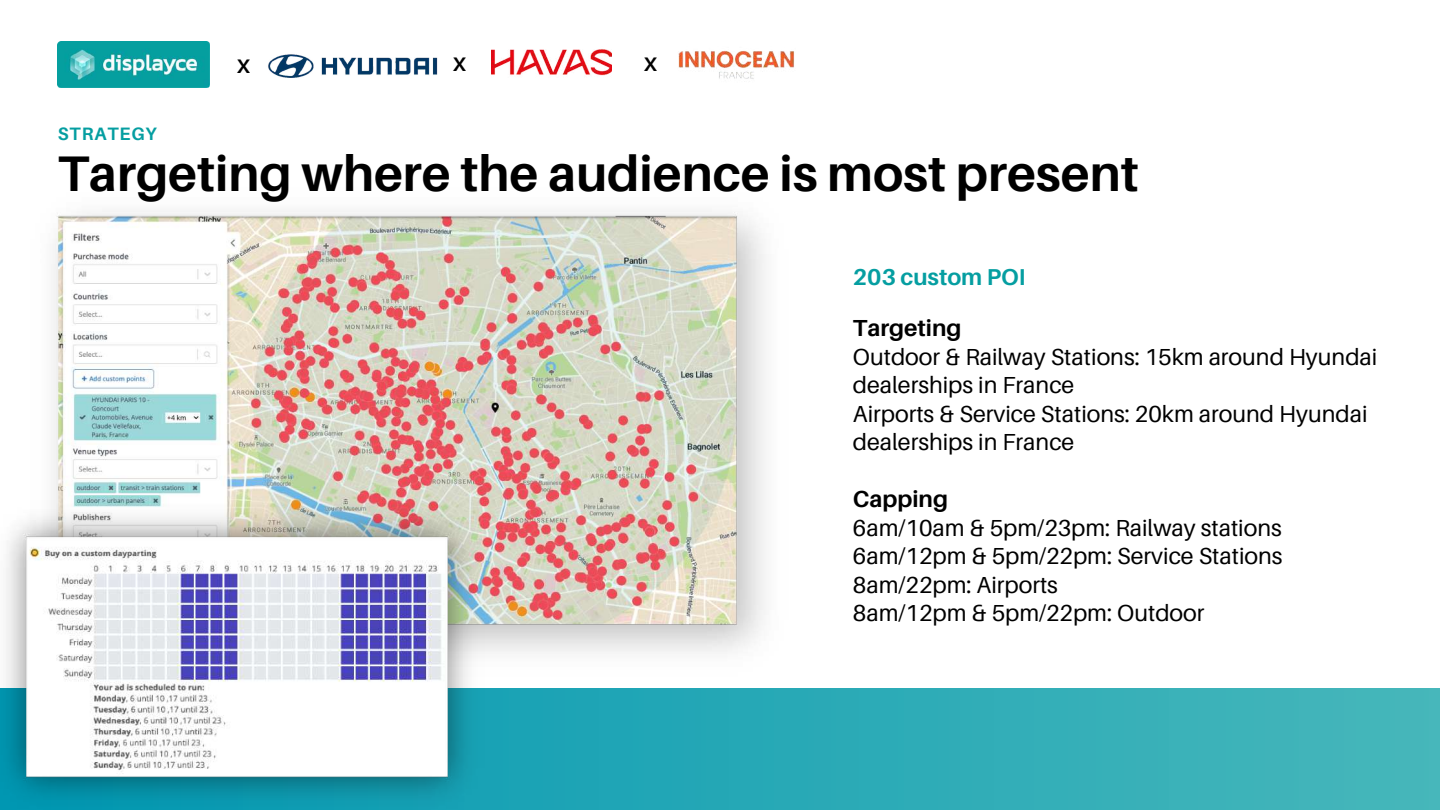
<style>
.page{position:relative;width:1440px;height:810px;background:#fff}
.page>*{position:absolute;margin:0;border:0;box-sizing:border-box;transform-origin:0 0}
.t1{font:700 50px "Aileron";color:#000}
.t2{font:23.2px/28.5px "Aileron";color:#000}
.t3{font:700 23.2px "Aileron";color:#000}
.t4{font:700 23px "Aileron";color:#059ea1}
.t5{font:700 19.6px "Aileron";color:#000}
.t6{font:700 18px "Aileron";letter-spacing:.05em;color:#059ea1}
</style>
<div class="page">
<svg style="left:524px;top:689px;width:916px;height:121px;background:#30adb7"></svg>
<img style="left:53px;top:211px;width:781px;height:478px">
<img style="left:0;top:494px;width:524px;height:316px">
<img style="left:58px;top:41px;width:151px;height:47px">
<img style="left:491px;top:49px;width:120px;height:27px">
<img style="left:678px;top:50px;width:116px;height:29px">
<img style="left:268px;top:54px;width:170px;height:24px">
<p class="t6" style="left:58px;top:122px;width:101px">STRATEGY</p>
<p class="t5" style="left:237px;top:54px;width:15px">X</p>
<p class="t5" style="left:453px;top:52px;width:15px">X</p>
<p class="t5" style="left:644px;top:52px;width:15px">X</p>
<h1 class="t1" style="left:58px;top:143px;width:1082px">Targeting where the audience is most present</h1>
<p class="t4" style="left:853px;top:262px;width:174px">203 custom POI</p>
<p class="t3" style="left:853px;top:314px;width:110px">Targeting</p>
<p class="t2" style="left:853px;top:342px;width:526px">Outdoor &amp; Railway Stations: 15km around Hyundai dealerships in France<br>Airports &amp; Service Stations: 20km around Hyundai dealerships in France</p>
<p class="t3" style="left:853px;top:485px;width:97px">Capping</p>
<p class="t2" style="left:853px;top:513px;width:431px">6am/10am &amp; 5pm/23pm: Railway stations<br>6am/12pm &amp; 5pm/22pm: Service Stations<br>8am/22pm: Airports<br>8am/12pm &amp; 5pm/22pm: Outdoor</p>
</div>
